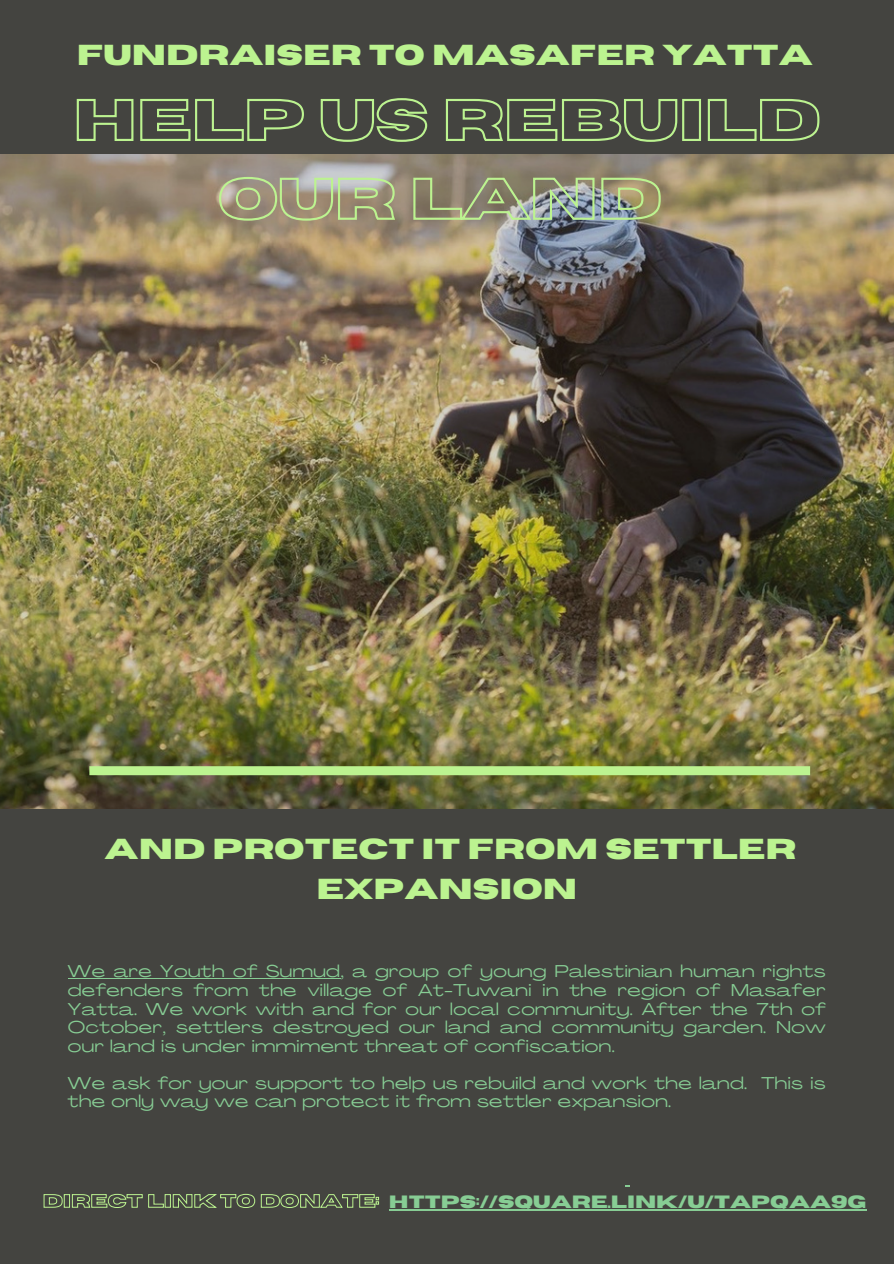
<style>
.page{position:relative;width:894px;height:1264px;background:#fff}
.page>*{position:absolute;margin:0;border:0;box-sizing:border-box;transform-origin:0 0}
.t1{font:700 28.8px/40.2px "Horizon";color:#bcf390;text-align:center}
.t2{font:700 17.7px "Horizon";color:#87cd94}
.t3{font:16.95px/18.5px "Agrandir Grand";letter-spacing:.03em;color:#87cd94;text-align:justify}
</style>
<div class="page">
<div style="left:0;top:0;width:893px;height:1263px;background:#444440"></div>
<img style="left:0;top:155px;width:893px;height:653px">
<svg style="left:76px;top:98px;width:744px;height:44px"></svg>
<svg style="left:218px;top:176px;width:443px;height:46px;background:#9b9d81"></svg>
<hr style="left:68px;top:978px;width:272px;height:1px;background:#87cd94">
<div style="left:89px;top:766px;width:720px;height:9px;background:#bcf390"></div>
<svg style="left:43px;top:1193px;width:336px;height:15px"></svg>
<hr style="left:389px;top:1209px;width:477px;height:2px;background:#87cd94">
<h3 class="t1" style="left:77px;top:35px;width:737px">FUNDRAISER TO MASAFER YATTA</h3>
<h1 class="t1" style="left:105px;top:829px;width:693px">AND PROTECT IT FROM SETTLER<br>EXPANSION</h1>
<p class="t3" style="left:68px;top:964px;width:759px">We are Youth of Sumud, a group of young Palestinian human rights defenders from the village of At-Tuwani in the region of Masafer Yatta. We work with and for our local community. After the 7th of October, settlers destroyed our land and community garden. Now our land is under immiment threat of confiscation.</p>
<h2 class="t3" style="left:68px;top:1075px;width:759px">We ask for your support to help us rebuild and work the land. This is the only way we can protect it from settler expansion.</h2>
<p class="t2" style="left:389px;top:1193px;width:479px">HTTPS://SQUARE.LINK/U/TAPQAA9G</p>
</div>
